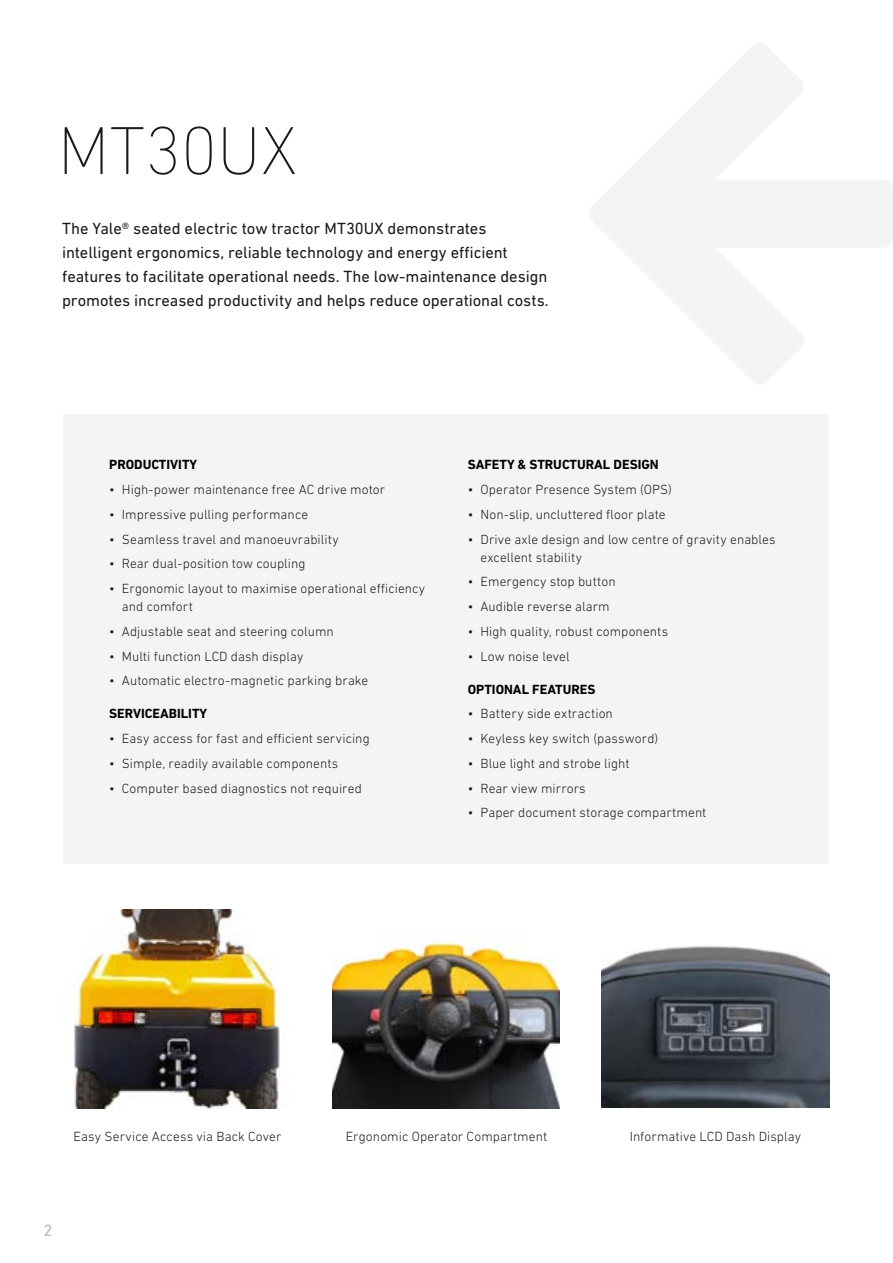
<style>
.page{position:relative;width:893px;height:1263px;background:#fff}
.page>*{position:absolute;margin:0;border:0;box-sizing:border-box;transform-origin:0 0}
.t1{font:200 69px "DIN Next LT Pro";color:#1a1b1e}
.t2{font:16.5px/24px "DIN Next LT Pro";letter-spacing:-.005em;color:#1a1b1e}
.t3{font:16.5px "DIN Next LT Pro";color:#b4b6b8}
.t4{font:300 13.5px/18px "DIN Next LT Pro";letter-spacing:.005em;color:#1a1b1e}
.t5{font:700 13.5px "DIN Next LT Pro";color:#000}
</style>
<div class="page">
<svg style="left:589px;top:44px;width:304px;height:340px"></svg>
<img style="left:332px;top:932px;width:228px;height:176px">
<img style="left:602px;top:946px;width:227px;height:162px">
<img style="left:74px;top:909px;width:206px;height:199px">
<div style="left:64px;top:414px;width:765px;height:450px;background:#f4f4f4"></div>
<h1 class="t1" style="left:58px;top:111px;width:241px">MT30UX</h1>
<p class="t2" style="left:62px;top:216px;width:488px">The Yale® seated electric tow tractor MT30UX demonstrates intelligent ergonomics, reliable technology and energy efficient features to facilitate operational needs. The low-maintenance design promotes increased productivity and helps reduce operational costs.</p>
<p class="t5" style="left:109px;top:457px;width:90px">PRODUCTIVITY</p>
<p class="t4" style="left:109px;top:480px;width:277px">• High-power maintenance free AC drive motor</p>
<p class="t4" style="left:109px;top:505px;width:201px">• Impressive pulling performance</p>
<p class="t4" style="left:109px;top:530px;width:231px">• Seamless travel and manoeuvrability</p>
<p class="t4" style="left:109px;top:555px;width:198px">• Rear dual-position tow coupling</p>
<p class="t4" style="left:122px;top:579px;width:305px;text-indent:-13px">• Ergonomic layout to maximise operational efficiency and comfort</p>
<p class="t4" style="left:109px;top:622px;width:226px">• Adjustable seat and steering column</p>
<p class="t4" style="left:109px;top:647px;width:196px">• Multi function LCD dash display</p>
<p class="t4" style="left:109px;top:672px;width:261px">• Automatic electro-magnetic parking brake</p>
<p class="t5" style="left:109px;top:706px;width:100px">SERVICEABILITY</p>
<p class="t4" style="left:109px;top:729px;width:262px">• Easy access for fast and efficient servicing</p>
<p class="t4" style="left:109px;top:754px;width:231px">• Simple, readily available components</p>
<p class="t4" style="left:109px;top:779px;width:254px">• Computer based diagnostics not required</p>
<p class="t5" style="left:468px;top:457px;width:193px">SAFETY &amp; STRUCTURAL DESIGN</p>
<p class="t4" style="left:468px;top:480px;width:206px">• Operator Presence System (OPS)</p>
<p class="t4" style="left:468px;top:505px;width:199px">• Non-slip, uncluttered floor plate</p>
<p class="t4" style="left:480px;top:530px;width:297px;text-indent:-13px">• Drive axle design and low centre of gravity enables excellent stability</p>
<p class="t4" style="left:468px;top:573px;width:149px">• Emergency stop button</p>
<p class="t4" style="left:468px;top:597px;width:144px">• Audible reverse alarm</p>
<p class="t4" style="left:468px;top:622px;width:202px">• High quality, robust components</p>
<p class="t4" style="left:468px;top:647px;width:103px">• Low noise level</p>
<p class="t5" style="left:468px;top:681px;width:129px">OPTIONAL FEATURES</p>
<p class="t4" style="left:468px;top:705px;width:147px">• Battery side extraction</p>
<p class="t4" style="left:468px;top:729px;width:192px">• Keyless key switch (password)</p>
<p class="t4" style="left:468px;top:754px;width:163px">• Blue light and strobe light</p>
<p class="t4" style="left:468px;top:779px;width:120px">• Rear view mirrors</p>
<p class="t4" style="left:468px;top:804px;width:240px">• Paper document storage compartment</p>
<p class="t4" style="left:74px;top:1127px;width:209px">Easy Service Access via Back Cover</p>
<p class="t4" style="left:346px;top:1127px;width:203px">Ergonomic Operator Compartment</p>
<p class="t4" style="left:630px;top:1127px;width:173px">Informative LCD Dash Display</p>
<p class="t3" style="left:43px;top:1221px;width:10px">2</p>
</div>
